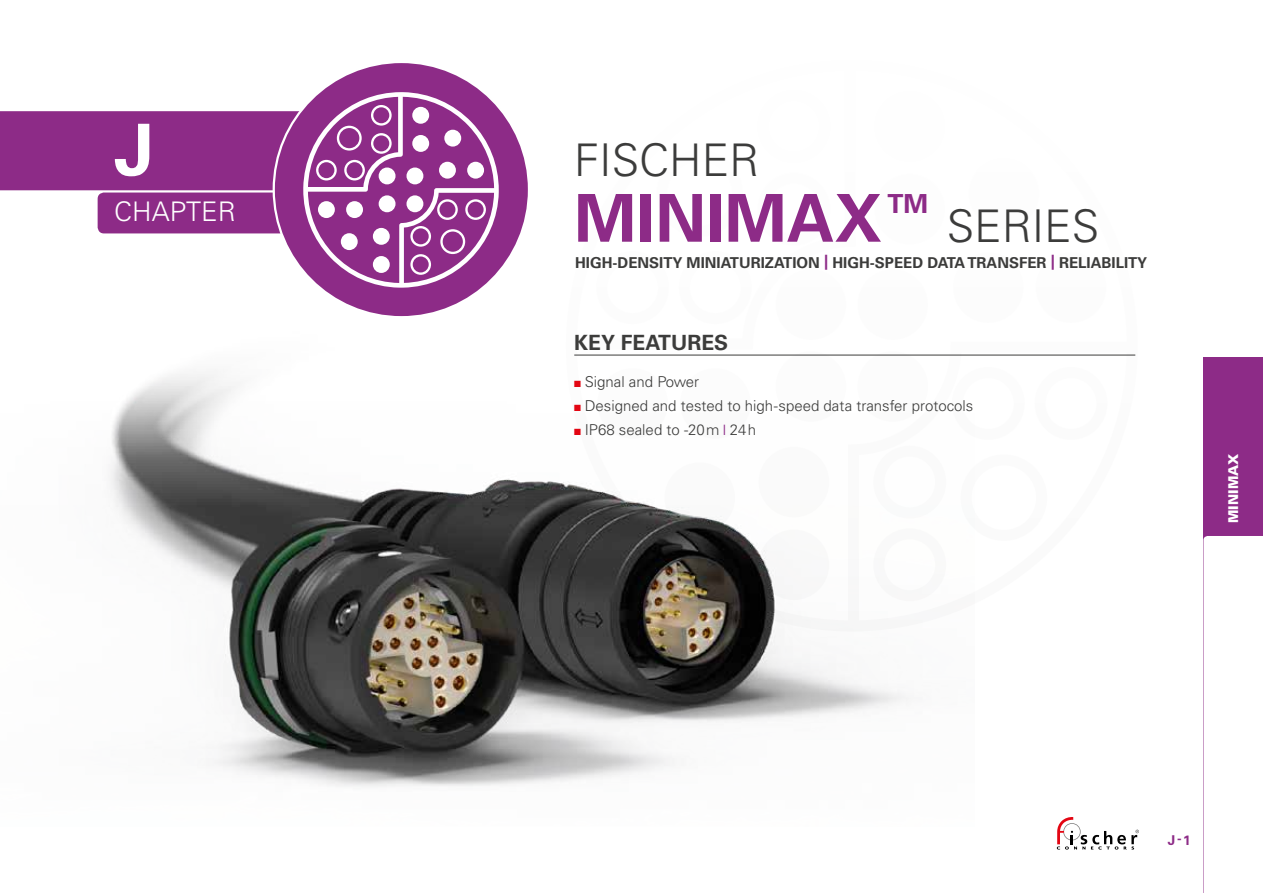
<style>
.page{position:relative;width:1263px;height:893px;background:#fff}
.page>*{position:absolute;margin:0;border:0;box-sizing:border-box;transform-origin:0 0}
.t1{font:700 72px "Univers";color:#fff}
.t2{font:700 66px "Univers";color:#8d2b87}
.t3{font:300 45px "Univers";color:#3c3c3b}
.t4{font:300 27px "Univers";color:#fff}
.t5{font:700 26.25px "Univers";color:#8d2b87}
.t6{font:700 21px "Univers";color:#3c3c3b}
.t7{font:300 15px "Univers";color:#3c3c3b}
.t8{font:700 15px "Univers";color:#3c3c3b}
.t9{font:900 13.5px "Univers";color:#fff}
.t10{font:700 13.5px "Univers";color:#8d2b87}
.s1{color:#8d2b87}
.s2{color:#e30613}
</style>
<div class="page">
<div style="left:1203px;top:357px;width:60px;height:536px;background:#8d2b87"></div>
<svg style="left:1203px;top:536px;width:60px;height:357px;background:#faf6fa"></svg>
<svg style="left:1057px;top:817px;width:82px;height:32px"></svg>
<div style="left:969px;top:158px;width:70px;height:71px;background:#fafafa;border-radius:50%"></div>
<div style="left:1036px;top:252px;width:70px;height:71px;background:#fafafa;border-radius:50%"></div>
<div style="left:874px;top:91px;width:71px;height:71px;background:#fafafa;border-radius:50%"></div>
<div style="left:953px;top:252px;width:70px;height:71px;background:#fafafa;border-radius:50%"></div>
<img style="left:110px;top:354px;width:865px;height:433px">
<div style="left:274px;top:62px;width:255px;height:255px;background:#8d2b87;border-radius:50%"></div>
<svg style="left:0;top:92px;width:499px;height:196px"></svg>
<div style="left:373px;top:256px;width:17px;height:17px;background:#fff;border-radius:50%"></div>
<div style="left:373px;top:228px;width:17px;height:17px;background:#fff;border-radius:50%"></div>
<div style="left:318px;top:201px;width:17px;height:17px;background:#fff;border-radius:50%"></div>
<div style="left:346px;top:201px;width:17px;height:17px;background:#fff;border-radius:50%"></div>
<div style="left:341px;top:233px;width:17px;height:17px;background:#fff;border-radius:50%"></div>
<div style="left:379px;top:195px;width:16px;height:17px;background:#fff;border-radius:50%"></div>
<div style="left:379px;top:168px;width:16px;height:16px;background:#fff;border-radius:50%"></div>
<div style="left:406px;top:195px;width:17px;height:17px;background:#fff;border-radius:50%"></div>
<div style="left:444px;top:130px;width:17px;height:17px;background:#fff;border-radius:50%"></div>
<div style="left:467px;top:162px;width:17px;height:17px;background:#fff;border-radius:50%"></div>
<div style="left:406px;top:168px;width:17px;height:16px;background:#fff;border-radius:50%"></div>
<div style="left:412px;top:107px;width:17px;height:17px;background:#fff;border-radius:50%"></div>
<div style="left:412px;top:135px;width:17px;height:17px;background:#fff;border-radius:50%"></div>
<div style="left:439px;top:162px;width:17px;height:17px;background:#fff;border-radius:50%"></div>
<hr style="left:574px;top:355px;width:561px;height:1px;background:#3c3c3b">
<h1 class="t1" style="left:114px;top:108px;width:42px">J</h1>
<h3 class="t4" style="left:114px;top:195px;width:123px">CHAPTER</h3>
<h3 class="t3" style="left:574px;top:133px;width:187px">FISCHER</h3>
<h2 class="t2" style="left:574px;top:180px;width:309px">MINIMAX</h2>
<h3 class="t5" style="left:887px;top:189px;width:42px">TM</h3>
<h3 class="t3" style="left:947px;top:199px;width:154px">SERIES</h3>
<p class="t8" style="left:575px;top:254px;width:573px">HIGH-DENSITY MINIATURIZATION <span class="s1">|</span> HIGH-SPEED DATA TRANSFER <span class="s1">|</span> RELIABILITY</p>
<h3 class="t6" style="left:574px;top:330px;width:156px">KEY FEATURES</h3>
<p class="t7" style="left:574px;top:373px;width:126px"><span class="s2">■</span> Signal and Power</p>
<p class="t7" style="left:574px;top:397px;width:401px"><span class="s2">■</span> Designed and tested to high-speed data transfer protocols</p>
<p class="t7" style="left:574px;top:421px;width:183px"><span class="s2">■</span> IP68 sealed to -20m <span class="s1">❘</span> 24h</p>
<p class="t9" style="left:1225px;top:523px;width:71px;rotate:-90deg">MINIMAX</p>
<p class="t10" style="left:1168px;top:832px;width:24px">J-1</p>
</div>
